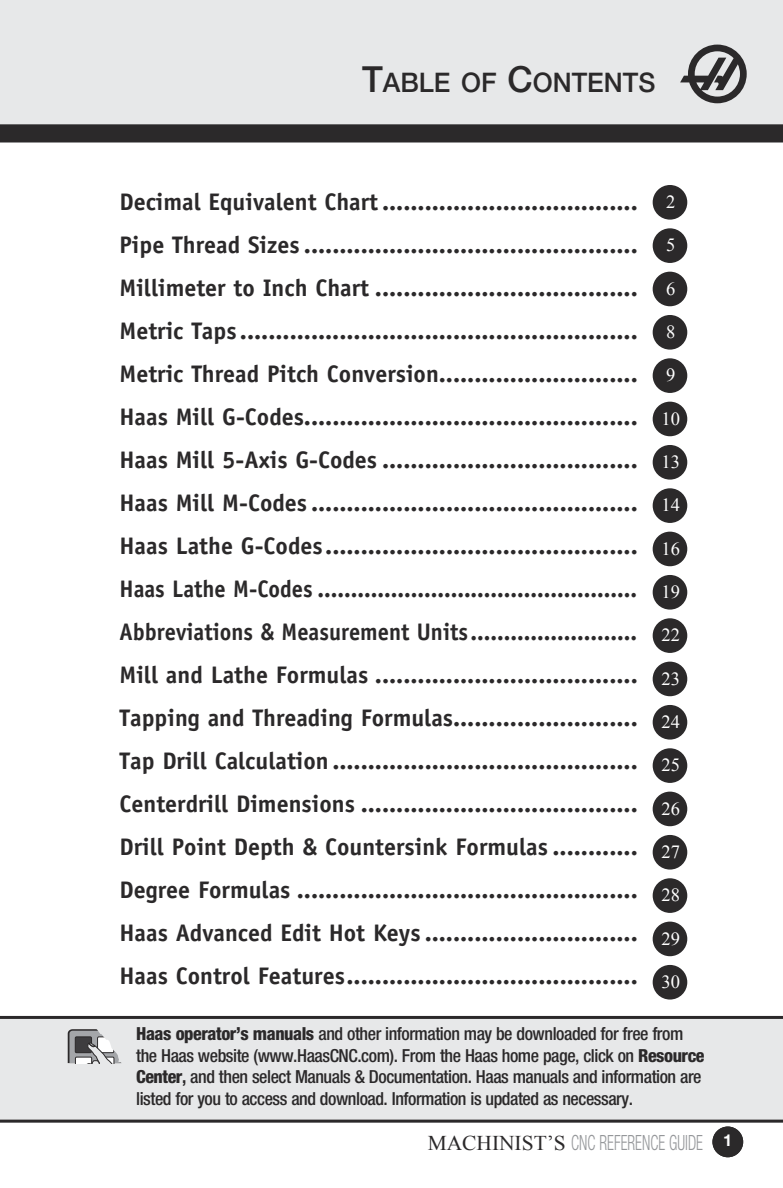
<style>
.page{position:relative;width:783px;height:1188px;background:#fff}
.page>*{position:absolute;margin:0;border:0;box-sizing:border-box;transform-origin:0 0}
.t1{font:500 27px "Helvetica Neue";color:#2b292a}
.t2{font:700 24px/42.9px "Officina Sans";color:#2b292a;text-align:justify}
.t3{font:300 condensed 21px "Helvetica Neue";color:#95979a;scale:.73 1}
.t4{font:18.6px "Times New Roman";color:#fff}
.t5{font:500 condensed 18px/21.6px "Helvetica Neue";letter-spacing:-.025em;color:#2b292a}
.s1{font-size:36px}
.s2{font-weight:800}
.s3{font-weight:700}
.s4{font-family:"Times New Roman";font-weight:400;font-stretch:normal;color:#2b292a}
.s5{font-weight:700;font-stretch:normal;font-size:16.5px;color:#fff}
</style>
<div class="page">
<div style="left:0;top:0;width:783px;height:130px;background:#e7e8e9"></div>
<div style="left:0;top:124px;width:783px;height:12px;background:#2b292a"></div>
<svg style="left:680px;top:45px;width:67px;height:58px"></svg>
<div style="left:0;top:1019px;width:783px;height:104px;background:#e7e8e9"></div>
<div style="left:713px;top:1127px;width:29px;height:30px;background:#2b292a;border-radius:50%"></div>
<div style="left:712px;top:1127px;width:31px;height:30px;border:2px solid #2b292a;border-radius:50%"></div>
<hr style="left:0;top:1120px;width:783px;height:3px;background:#2b292a">
<hr style="left:0;top:1016px;width:783px;height:3px;background:#2b292a">
<div style="left:0;top:130px;width:783px;height:12px;background:#2b292a"></div>
<div style="left:653px;top:186px;width:34px;height:33px;background:#2b292a;border-radius:50%"></div>
<div style="left:653px;top:185px;width:34px;height:35px;border:2px solid #2b292a;border-radius:50%"></div>
<div style="left:653px;top:229px;width:34px;height:33px;background:#2b292a;border-radius:50%"></div>
<div style="left:653px;top:228px;width:34px;height:35px;border:2px solid #2b292a;border-radius:50%"></div>
<div style="left:653px;top:272px;width:34px;height:34px;background:#2b292a;border-radius:50%"></div>
<div style="left:653px;top:272px;width:34px;height:34px;border:2px solid #2b292a;border-radius:50%"></div>
<div style="left:653px;top:316px;width:34px;height:33px;background:#2b292a;border-radius:50%"></div>
<div style="left:653px;top:315px;width:34px;height:35px;border:2px solid #2b292a;border-radius:50%"></div>
<div style="left:653px;top:359px;width:34px;height:33px;background:#2b292a;border-radius:50%"></div>
<div style="left:653px;top:358px;width:34px;height:35px;border:2px solid #2b292a;border-radius:50%"></div>
<div style="left:653px;top:402px;width:34px;height:34px;background:#2b292a;border-radius:50%"></div>
<div style="left:653px;top:402px;width:34px;height:34px;border:2px solid #2b292a;border-radius:50%"></div>
<div style="left:653px;top:446px;width:34px;height:33px;background:#2b292a;border-radius:50%"></div>
<div style="left:653px;top:445px;width:34px;height:35px;border:2px solid #2b292a;border-radius:50%"></div>
<div style="left:653px;top:489px;width:34px;height:33px;background:#2b292a;border-radius:50%"></div>
<div style="left:653px;top:488px;width:34px;height:35px;border:2px solid #2b292a;border-radius:50%"></div>
<div style="left:653px;top:532px;width:34px;height:34px;background:#2b292a;border-radius:50%"></div>
<div style="left:653px;top:532px;width:34px;height:34px;border:2px solid #2b292a;border-radius:50%"></div>
<div style="left:653px;top:576px;width:34px;height:33px;background:#2b292a;border-radius:50%"></div>
<div style="left:653px;top:575px;width:34px;height:35px;border:2px solid #2b292a;border-radius:50%"></div>
<div style="left:653px;top:619px;width:34px;height:33px;background:#2b292a;border-radius:50%"></div>
<div style="left:653px;top:618px;width:34px;height:35px;border:2px solid #2b292a;border-radius:50%"></div>
<div style="left:653px;top:662px;width:34px;height:34px;background:#2b292a;border-radius:50%"></div>
<div style="left:653px;top:662px;width:34px;height:34px;border:2px solid #2b292a;border-radius:50%"></div>
<div style="left:653px;top:706px;width:34px;height:33px;background:#2b292a;border-radius:50%"></div>
<div style="left:653px;top:705px;width:34px;height:35px;border:2px solid #2b292a;border-radius:50%"></div>
<div style="left:653px;top:749px;width:34px;height:33px;background:#2b292a;border-radius:50%"></div>
<div style="left:653px;top:748px;width:34px;height:35px;border:2px solid #2b292a;border-radius:50%"></div>
<div style="left:653px;top:792px;width:34px;height:33px;background:#2b292a;border-radius:50%"></div>
<div style="left:653px;top:792px;width:34px;height:34px;border:2px solid #2b292a;border-radius:50%"></div>
<div style="left:653px;top:836px;width:34px;height:33px;background:#2b292a;border-radius:50%"></div>
<div style="left:653px;top:835px;width:34px;height:35px;border:2px solid #2b292a;border-radius:50%"></div>
<div style="left:653px;top:879px;width:34px;height:33px;background:#2b292a;border-radius:50%"></div>
<div style="left:653px;top:878px;width:34px;height:35px;border:2px solid #2b292a;border-radius:50%"></div>
<div style="left:653px;top:922px;width:34px;height:33px;background:#2b292a;border-radius:50%"></div>
<div style="left:653px;top:922px;width:34px;height:34px;border:2px solid #2b292a;border-radius:50%"></div>
<div style="left:653px;top:966px;width:34px;height:33px;background:#2b292a;border-radius:50%"></div>
<div style="left:653px;top:965px;width:34px;height:35px;border:2px solid #2b292a;border-radius:50%"></div>
<svg style="left:68px;top:1029px;width:54px;height:34px"></svg>
<p class="t1" style="left:362px;top:67px;width:295px"><span class="s1">T</span>ABLE OF <span class="s1">C</span>ONTENTS</p>
<p class="t2" style="left:120px;top:182px;width:520px">Decimal Equivalent Chart ....................................<br>Pipe Thread Sizes ...............................................<br>Millimeter to Inch Chart .....................................<br>Metric Taps ........................................................<br>Metric Thread Pitch Conversion............................<br>Haas Mill G-Codes...............................................<br>Haas Mill 5-Axis G-Codes ....................................<br>Haas Mill M-Codes ..............................................<br>Haas Lathe G-Codes ............................................<br>Haas Lathe M-Codes ................................................<br>Abbreviations &amp; Measurement Units .........................<br>Mill and Lathe Formulas .....................................<br>Tapping and Threading Formulas..........................<br>Tap Drill Calculation ...........................................<br>Centerdrill Dimensions .......................................<br>Drill Point Depth &amp; Countersink Formulas ............<br>Degree Formulas ................................................<br>Haas Advanced Edit Hot Keys ..............................<br>Haas Control Features .........................................</p>
<p class="t4" style="left:666px;top:191px;width:11px">2</p>
<p class="t4" style="left:666px;top:234px;width:11px">5</p>
<p class="t4" style="left:666px;top:278px;width:11px">6</p>
<p class="t4" style="left:666px;top:321px;width:11px">8</p>
<p class="t4" style="left:666px;top:364px;width:11px">9</p>
<p class="t4" style="left:662px;top:408px;width:20px">10</p>
<p class="t4" style="left:662px;top:451px;width:20px">13</p>
<p class="t4" style="left:662px;top:494px;width:20px">14</p>
<p class="t4" style="left:662px;top:537px;width:20px">16</p>
<p class="t4" style="left:662px;top:581px;width:20px">19</p>
<p class="t4" style="left:662px;top:624px;width:20px">22</p>
<p class="t4" style="left:662px;top:667px;width:20px">23</p>
<p class="t4" style="left:662px;top:711px;width:20px">24</p>
<p class="t4" style="left:662px;top:754px;width:20px">25</p>
<p class="t4" style="left:662px;top:797px;width:20px">26</p>
<p class="t4" style="left:662px;top:841px;width:20px">27</p>
<p class="t4" style="left:662px;top:884px;width:20px">28</p>
<p class="t4" style="left:662px;top:927px;width:20px">29</p>
<p class="t4" style="left:662px;top:971px;width:20px">30</p>
<p class="t5" style="left:136px;top:1024px;width:570px"><span class="s2">Haas operator’s manuals</span> and other information may be downloaded for free from the Haas website (www.HaasCNC.com). From the Haas home page, click on <span class="s2">Resource Center</span><span class="s3">,</span> and then select Manuals &amp; Documentation. Haas manuals and information are listed for you to access and download. Information is updated as necessary.</p>
<p class="t3" style="left:428px;top:1135px;width:419px"><span class="s4">MACHINIST’S</span> CNC REFERENCE GUIDE <span class="s5">1</span></p>
</div>
